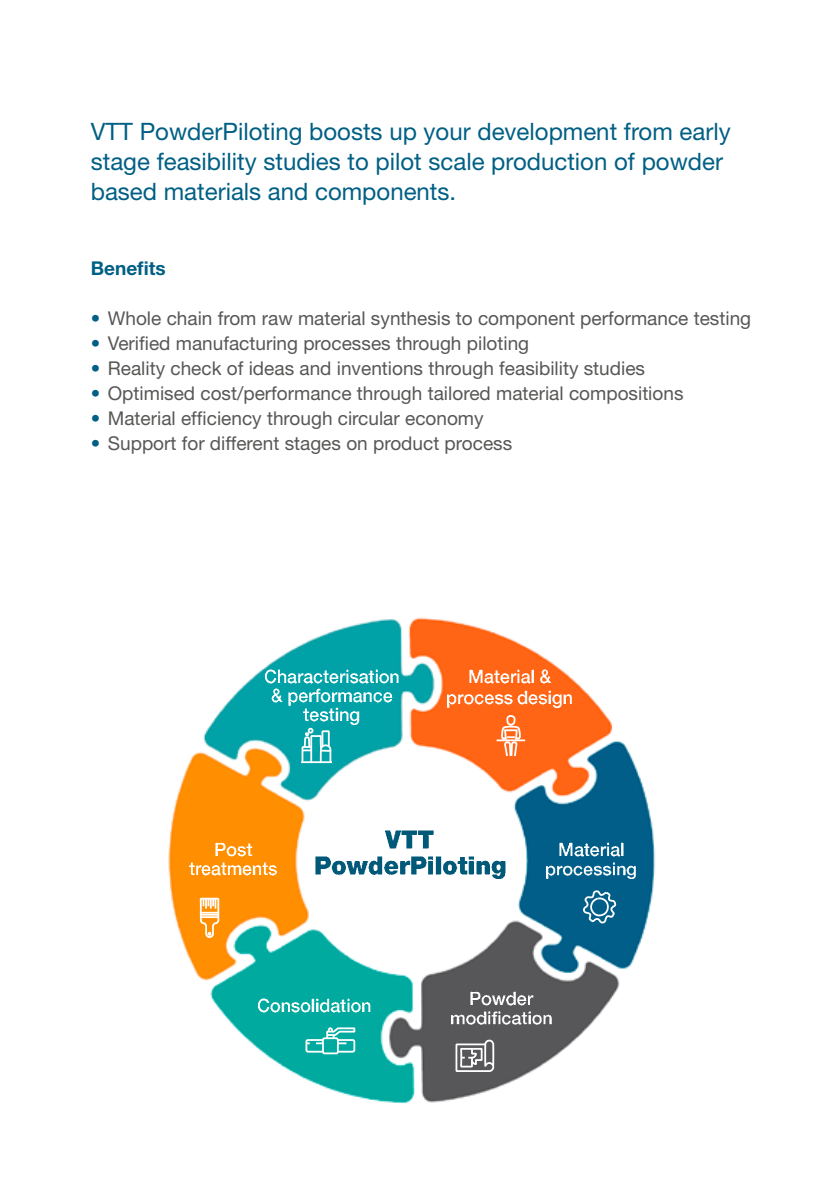
<style>
.page{position:relative;width:840px;height:1191px;background:#fff}
.page>*{position:absolute;margin:0;border:0;box-sizing:border-box;transform-origin:0 0}
.t1{font:24px/30px "Helvetica Neue";color:#005f84}
.t2{font:19px "Helvetica Neue";color:#575756}
.t3{font:700 19px "Helvetica Neue";color:#005f84}
.s1{color:#005f84}
</style>
<div class="page">
<img style="left:168px;top:617px;width:488px;height:486px">
<img style="left:385px;top:824px;width:70px;height:26px">
<img style="left:314px;top:850px;width:204px;height:29px">
<img style="left:468px;top:665px;width:94px;height:21px">
<img style="left:446px;top:686px;width:71px;height:21px">
<img style="left:517px;top:686px;width:63px;height:21px">
<img style="left:558px;top:839px;width:78px;height:19px">
<img style="left:545px;top:858px;width:100px;height:20px">
<img style="left:469px;top:988px;width:78px;height:19px">
<img style="left:450px;top:1007px;width:110px;height:20px">
<img style="left:257px;top:994px;width:122px;height:21px">
<img style="left:214px;top:838px;width:51px;height:20px">
<img style="left:189px;top:858px;width:97px;height:20px">
<img style="left:264px;top:665px;width:148px;height:21px">
<img style="left:271px;top:684px;width:135px;height:21px">
<img style="left:303px;top:703px;width:64px;height:21px">
<svg style="left:494px;top:714px;width:32px;height:44px"></svg>
<svg style="left:199px;top:896px;width:21px;height:42px"></svg>
<svg style="left:582px;top:889px;width:35px;height:35px"></svg>
<svg style="left:454px;top:1039px;width:41px;height:34px"></svg>
<svg style="left:300px;top:727px;width:32px;height:36px"></svg>
<svg style="left:304px;top:1026px;width:52px;height:29px;background:#46c1b9"></svg>
<p class="t1" style="left:91px;top:116px;width:641px">VTT PowderPiloting boosts up your development from early stage feasibility studies to pilot scale production of powder based materials and components.</p>
<p class="t3" style="left:91px;top:256px;width:76px">Benefits</p>
<p class="t2" style="left:91px;top:307px;width:661px"><span class="s1">•</span> Whole chain from raw material synthesis to component performance testing</p>
<p class="t2" style="left:91px;top:332px;width:439px"><span class="s1">•</span> Verified manufacturing processes through piloting</p>
<p class="t2" style="left:91px;top:357px;width:555px"><span class="s1">•</span> Reality check of ideas and inventions through feasibility studies</p>
<p class="t2" style="left:91px;top:382px;width:594px"><span class="s1">•</span> Optimised cost/performance through tailored material compositions</p>
<p class="t2" style="left:91px;top:407px;width:394px"><span class="s1">•</span> Material efficiency through circular economy</p>
<p class="t2" style="left:91px;top:432px;width:423px"><span class="s1">•</span> Support for different stages on product process</p>
</div>
